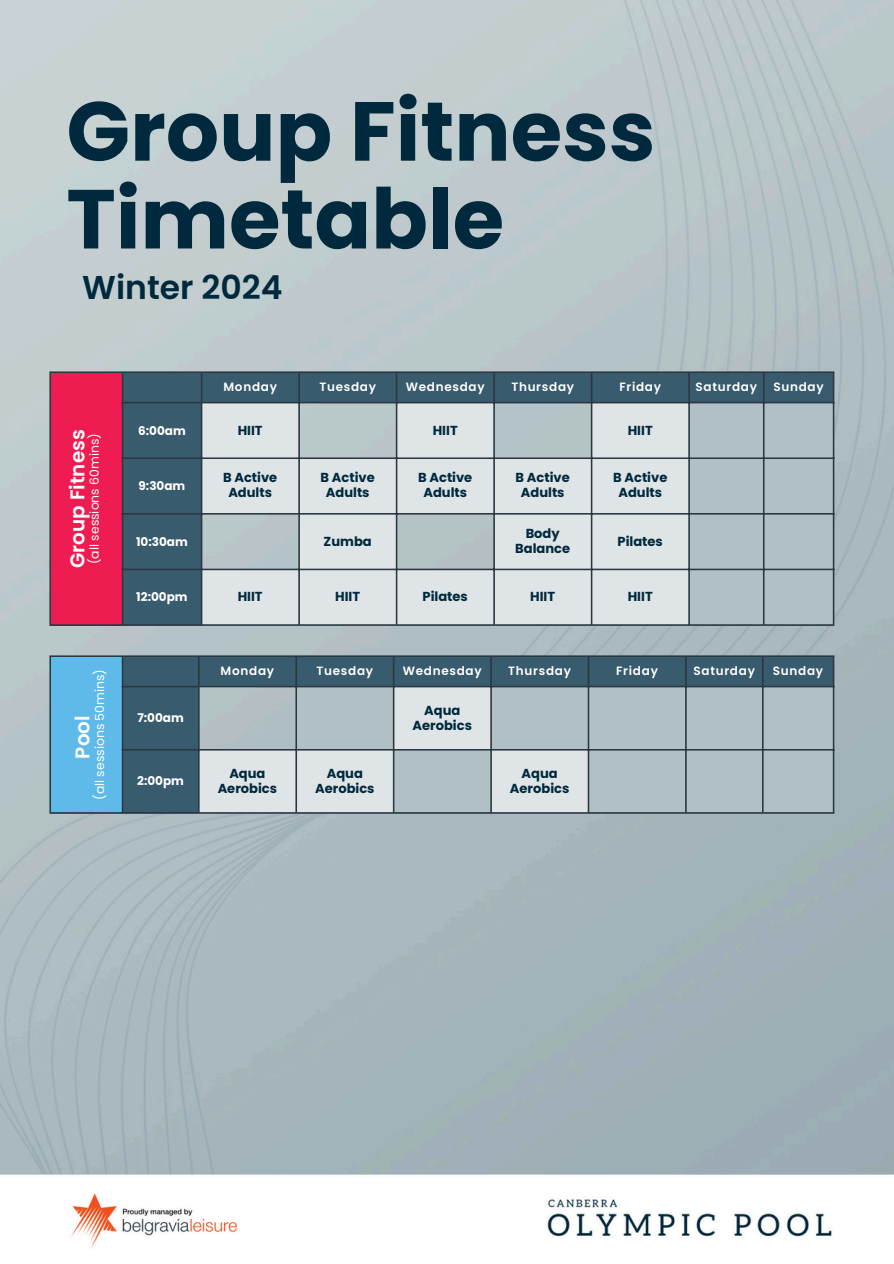
<style>
.page{position:relative;width:894px;height:1264px;background:#fff}
.page>*{position:absolute;margin:0;border:0;box-sizing:border-box;transform-origin:0 0}
.t1{font:700 83.55px/87.8px "Poppins";color:#00293d}
.t2{font:600 33px "Poppins";color:#00293d}
.t3{font:600 19.95px "Poppins";color:#fff}
.t4{font:700 13.05px/14.9px "Poppins";color:#00293d;text-align:center}
.t5{font:12.45px "Poppins";color:#fff}
.t6{font:600 12px "Poppins";letter-spacing:.06em;color:#fff}
.t7{font:700 12px "Poppins";color:#fff}
</style>
<div class="page">
<img style="left:0;top:0;width:893px;height:1174px">
<div style="left:50px;top:372px;width:73px;height:253px;background:#ee1c51"></div>
<div style="left:123px;top:373px;width:709px;height:251px;background:#385b6d"></div>
<svg style="left:202px;top:403px;width:486px;height:221px;fill:#dfe4e6"></svg>
<div style="left:689px;top:403px;width:143px;height:221px;background:#b1c0c4"></div>
<hr style="left:49px;top:373px;width:2px;height:251px;background:#2c3842">
<svg style="left:201px;top:373px;width:1px;height:29px"></svg>
<hr style="left:49px;top:371px;width:153px;height:2px;background:#2c3842">
<hr style="left:122px;top:373px;width:1px;height:251px;background:#2b3842">
<hr style="left:201px;top:403px;width:1px;height:221px;background:#2b3842">
<hr style="left:298px;top:373px;width:2px;height:251px;background:#2b3842">
<hr style="left:395px;top:373px;width:2px;height:251px;background:#2b3842">
<hr style="left:493px;top:373px;width:1px;height:251px;background:#2b3842">
<hr style="left:590px;top:373px;width:2px;height:251px;background:#2b3842">
<hr style="left:688px;top:373px;width:1px;height:251px;background:#2b3842">
<hr style="left:762px;top:373px;width:2px;height:251px;background:#2b3842">
<hr style="left:832px;top:373px;width:2px;height:251px;background:#2b3842">
<hr style="left:202px;top:371px;width:632px;height:2px;background:#2b3842">
<hr style="left:122px;top:402px;width:712px;height:1px;background:#2b3842">
<hr style="left:122px;top:457px;width:712px;height:2px;background:#2b3842">
<hr style="left:122px;top:513px;width:712px;height:1px;background:#2b3842">
<hr style="left:122px;top:568px;width:712px;height:2px;background:#2b3842">
<hr style="left:49px;top:624px;width:785px;height:2px;background:#2b3842">
<div style="left:50px;top:656px;width:73px;height:157px;background:#5ebae9"></div>
<div style="left:123px;top:657px;width:709px;height:155px;background:#385b6d"></div>
<div style="left:589px;top:687px;width:243px;height:125px;background:#b1c0c4"></div>
<svg style="left:199px;top:687px;width:388px;height:125px;fill:#b4c3c4"></svg>
<hr style="left:49px;top:657px;width:2px;height:155px;background:#2c3842">
<svg style="left:198px;top:657px;width:1px;height:28px"></svg>
<hr style="left:49px;top:655px;width:150px;height:2px;background:#2c3842">
<hr style="left:122px;top:657px;width:1px;height:155px;background:#2b3842">
<hr style="left:198px;top:687px;width:1px;height:125px;background:#2b3842">
<hr style="left:295px;top:657px;width:2px;height:155px;background:#2b3842">
<hr style="left:393px;top:657px;width:1px;height:155px;background:#2b3842">
<hr style="left:490px;top:657px;width:1px;height:155px;background:#2b3842">
<hr style="left:587px;top:657px;width:2px;height:155px;background:#2b3842">
<hr style="left:685px;top:657px;width:1px;height:155px;background:#2b3842">
<hr style="left:761px;top:657px;width:2px;height:155px;background:#2b3842">
<hr style="left:832px;top:657px;width:2px;height:155px;background:#2b3842">
<hr style="left:199px;top:655px;width:635px;height:2px;background:#2b3842">
<hr style="left:122px;top:685px;width:712px;height:2px;background:#2b3842">
<hr style="left:122px;top:749px;width:712px;height:1px;background:#2b3842">
<hr style="left:49px;top:812px;width:785px;height:1px;background:#2b3842">
<img style="left:0;top:1174px;width:893px;height:74px">
<p class="t1" style="left:66px;top:88px;width:590px">Group Fitness<br>Timetable</p>
<p class="t2" style="left:82px;top:265px;width:202px">Winter 2024</p>
<p class="t3" style="left:63px;top:568px;width:140px;rotate:-90deg">Group Fitness</p>
<p class="t5" style="left:86px;top:564px;width:133px;rotate:-90deg">(all sessions 60mins)</p>
<p class="t5" style="left:91px;top:800px;width:132px;rotate:-90deg">(all sessions 50mins)</p>
<p class="t3" style="left:68px;top:758px;width:45px;rotate:-90deg">Pool</p>
<h1 class="t6" style="left:223px;top:378px;width:55px">Monday</h1>
<h2 class="t6" style="left:319px;top:378px;width:58px">Tuesday</h2>
<p class="t6" style="left:405px;top:378px;width:80px">Wednesday</p>
<p class="t6" style="left:511px;top:378px;width:64px">Thursday</p>
<p class="t6" style="left:619px;top:378px;width:43px">Friday</p>
<p class="t6" style="left:695px;top:378px;width:63px">Saturday</p>
<p class="t6" style="left:773px;top:378px;width:52px">Sunday</p>
<p class="t7" style="left:138px;top:422px;width:49px">6:00am</p>
<p class="t4" style="left:238px;top:422px;width:26px">HIIT</p>
<p class="t4" style="left:432px;top:422px;width:26px">HIIT</p>
<p class="t4" style="left:627px;top:422px;width:26px">HIIT</p>
<p class="t7" style="left:138px;top:477px;width:48px">9:30am</p>
<p class="t4" style="left:223px;top:470px;width:56px">B Active<br>Adults</p>
<p class="t4" style="left:320px;top:470px;width:56px">B Active<br>Adults</p>
<p class="t4" style="left:418px;top:470px;width:56px">B Active<br>Adults</p>
<p class="t4" style="left:515px;top:470px;width:56px">B Active<br>Adults</p>
<p class="t4" style="left:613px;top:470px;width:56px">B Active<br>Adults</p>
<p class="t7" style="left:136px;top:533px;width:53px">10:30am</p>
<p class="t4" style="left:323px;top:534px;width:50px">Zumba</p>
<p class="t4" style="left:515px;top:526px;width:56px">Body<br>Balance</p>
<p class="t4" style="left:617px;top:534px;width:47px">Pilates</p>
<p class="t7" style="left:136px;top:588px;width:53px">12:00pm</p>
<p class="t4" style="left:238px;top:589px;width:26px">HIIT</p>
<p class="t4" style="left:335px;top:589px;width:26px">HIIT</p>
<p class="t4" style="left:422px;top:589px;width:47px">Pilates</p>
<p class="t4" style="left:530px;top:589px;width:26px">HIIT</p>
<p class="t4" style="left:627px;top:589px;width:26px">HIIT</p>
<p class="t6" style="left:220px;top:662px;width:55px">Monday</p>
<p class="t6" style="left:316px;top:662px;width:58px">Tuesday</p>
<p class="t6" style="left:402px;top:662px;width:80px">Wednesday</p>
<p class="t6" style="left:508px;top:662px;width:64px">Thursday</p>
<p class="t6" style="left:616px;top:662px;width:43px">Friday</p>
<p class="t6" style="left:693px;top:662px;width:63px">Saturday</p>
<p class="t6" style="left:772px;top:662px;width:52px">Sunday</p>
<p class="t7" style="left:137px;top:709px;width:48px">7:00am</p>
<p class="t4" style="left:412px;top:703px;width:61px">Aqua<br>Aerobics</p>
<p class="t7" style="left:137px;top:772px;width:48px">2:00pm</p>
<p class="t4" style="left:218px;top:766px;width:61px">Aqua<br>Aerobics</p>
<p class="t4" style="left:315px;top:766px;width:61px">Aqua<br>Aerobics</p>
<p class="t4" style="left:510px;top:766px;width:61px">Aqua<br>Aerobics</p>
</div>
